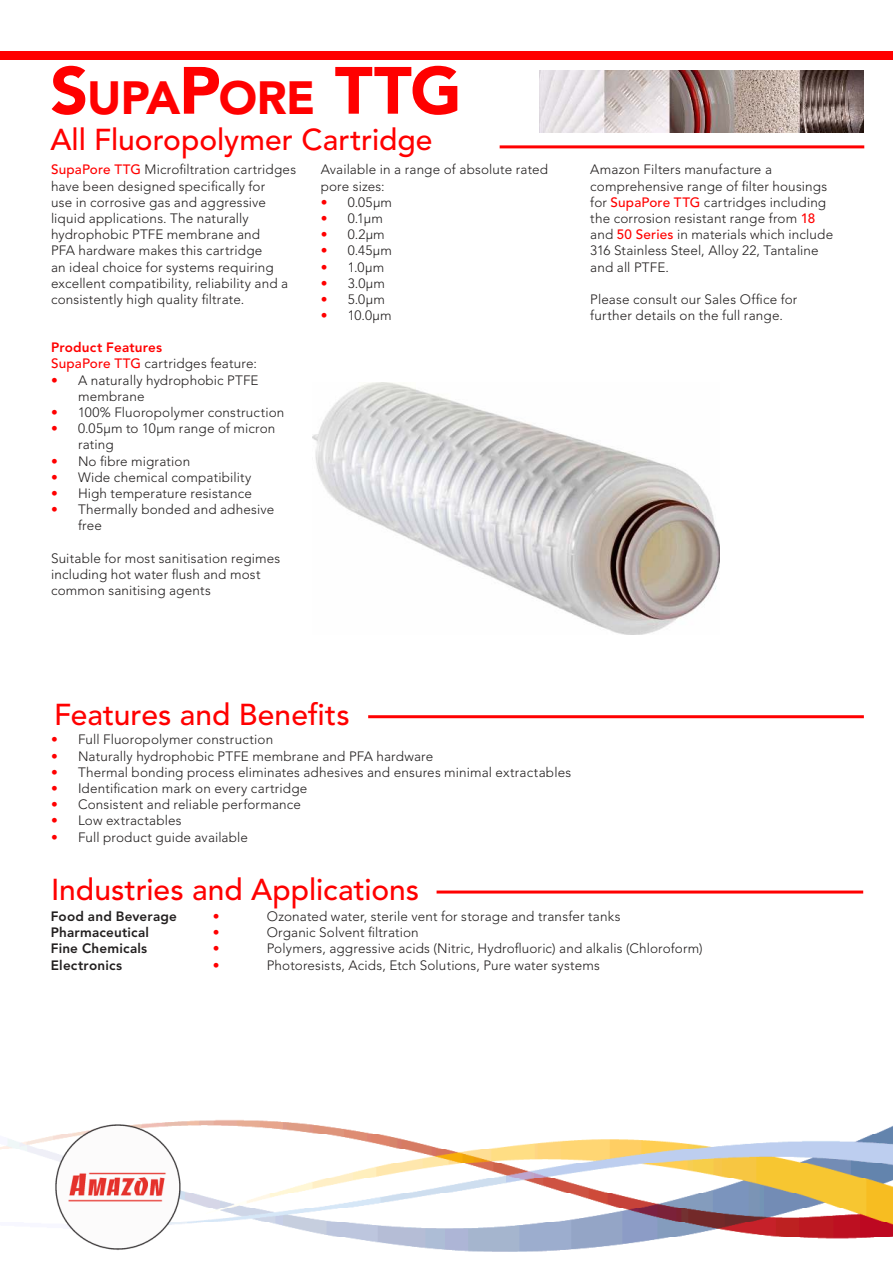
<style>
.page{position:relative;width:893px;height:1263px;background:#fff}
.page>*{position:absolute;margin:0;border:0;box-sizing:border-box;transform-origin:0 0}
.t1{font:900 46.2px "Avenir LT Std";letter-spacing:-.015em;color:#f00}
.t2{font:500 30px "Avenir LT Std";color:#f00}
.t3{font:300 13.5px/16.2px "Avenir LT Std";letter-spacing:.01em;color:#221f1f}
.t4{font:800 13.5px "Avenir LT Std";letter-spacing:.015em;color:#221f1f}
.t5{font:300 13.5px "Avenir LT Std";color:#f00}
.s1{font-size:66px}
.s2{font-weight:500;color:#f00}
.s3{font-weight:800;color:#f00}
.s4{color:#f00}
</style>
<div class="page">
<div style="left:0;top:51px;width:893px;height:9px;background:#f00"></div>
<img style="left:540px;top:70px;width:324px;height:62px">
<hr style="left:500px;top:145px;width:364px;height:3px;background:#f00">
<img style="left:0;top:1120px;width:893px;height:132px">
<img style="left:54px;top:1123px;width:127px;height:127px">
<hr style="left:437px;top:890px;width:426px;height:3px;background:#f00">
<hr style="left:368px;top:715px;width:496px;height:3px;background:#f00">
<img style="left:313px;top:383px;width:407px;height:252px">
<h1 class="t1" style="left:50px;top:71px;width:413px"><span class="s1">S</span>UPA<span class="s1">P</span>ORE <span class="s1">TTG</span></h1>
<h2 class="t2" style="left:50px;top:127px;width:384px">All Fluoropolymer Cartridge</h2>
<p class="t3" style="left:51px;top:163px;width:247px"><span class="s2">SupaPore TTG</span> Microfiltration cartridges have been designed specifically for<br>use in corrosive gas and aggressive liquid applications. The naturally hydrophobic PTFE membrane and<br>PFA hardware makes this cartridge<br>an ideal choice for systems requiring excellent compatibility, reliability and a consistently high quality filtrate.</p>
<p class="t3" style="left:51px;top:340px;width:207px"><span class="s3">Product Features<br></span><span class="s2">SupaPore TTG</span> cartridges feature:</p>
<p class="t3" style="left:78px;top:373px;width:182px;text-indent:-27px"><span class="s4">•</span> A naturally hydrophobic PTFE membrane</p>
<p class="t3" style="left:51px;top:405px;width:235px"><span class="s4">•</span> 100% Fluoropolymer construction</p>
<p class="t3" style="left:78px;top:421px;width:199px;text-indent:-27px"><span class="s4">•</span> 0.05µm to 10µm range of micron rating</p>
<p class="t3" style="left:51px;top:454px;width:141px"><span class="s4">•</span> No fibre migration</p>
<p class="t3" style="left:51px;top:470px;width:202px"><span class="s4">•</span> Wide chemical compatibility</p>
<p class="t3" style="left:51px;top:486px;width:202px"><span class="s4">•</span> High temperature resistance</p>
<p class="t3" style="left:78px;top:502px;width:198px;text-indent:-27px"><span class="s4">•</span> Thermally bonded and adhesive free</p>
<p class="t3" style="left:51px;top:551px;width:231px">Suitable for most sanitisation regimes including hot water flush and most common sanitising agents</p>
<p class="t3" style="left:321px;top:163px;width:229px">Available in a range of absolute rated pore sizes:</p>
<p class="t3" style="left:321px;top:195px;width:73px"><span class="s4">•</span> 0.05µm</p>
<p class="t3" style="left:321px;top:211px;width:64px"><span class="s4">•</span> 0.1µm</p>
<p class="t3" style="left:321px;top:228px;width:66px"><span class="s4">•</span> 0.2µm</p>
<p class="t3" style="left:321px;top:244px;width:73px"><span class="s4">•</span> 0.45µm</p>
<p class="t3" style="left:321px;top:260px;width:65px"><span class="s4">•</span> 1.0µm</p>
<p class="t3" style="left:321px;top:276px;width:66px"><span class="s4">•</span> 3.0µm</p>
<p class="t3" style="left:321px;top:292px;width:66px"><span class="s4">•</span> 5.0µm</p>
<p class="t3" style="left:321px;top:309px;width:73px"><span class="s4">•</span> 10.0µm</p>
<p class="t3" style="left:590px;top:163px;width:244px">Amazon Filters manufacture a comprehensive range of filter housings for <span class="s2">SupaPore TTG</span> cartridges including the corrosion resistant range from <span class="s2">18 </span>and <span class="s2">50 Series</span> in materials which include 316 Stainless Steel, Alloy 22, Tantaline and all PTFE.</p>
<p class="t3" style="left:590px;top:292px;width:209px">Please consult our Sales Office for further details on the full range.</p>
<h2 class="t2" style="left:54px;top:701px;width:297px">Features and Benefits</h2>
<p class="t3" style="left:51px;top:733px;width:224px"><span class="s4">•</span> Full Fluoropolymer construction</p>
<p class="t3" style="left:51px;top:749px;width:384px"><span class="s4">•</span> Naturally hydrophobic PTFE membrane and PFA hardware</p>
<p class="t3" style="left:51px;top:765px;width:522px"><span class="s4">•</span> Thermal bonding process eliminates adhesives and ensures minimal extractables</p>
<p class="t3" style="left:51px;top:781px;width:258px"><span class="s4">•</span> Identification mark on every cartridge</p>
<p class="t3" style="left:51px;top:797px;width:251px"><span class="s4">•</span> Consistent and reliable performance</p>
<p class="t3" style="left:51px;top:814px;width:132px"><span class="s4">•</span> Low extractables</p>
<p class="t3" style="left:51px;top:830px;width:199px"><span class="s4">•</span> Full product guide available</p>
<h2 class="t2" style="left:51px;top:877px;width:370px">Industries and Applications</h2>
<p class="t4" style="left:51px;top:910px;width:128px">Food and Beverage</p>
<p class="t5" style="left:213px;top:910px;width:8px">•</p>
<p class="t3" style="left:267px;top:909px;width:355px">Ozonated water, sterile vent for storage and transfer tanks</p>
<p class="t4" style="left:51px;top:927px;width:100px">Pharmaceutical</p>
<p class="t5" style="left:213px;top:927px;width:8px">•</p>
<p class="t3" style="left:267px;top:925px;width:153px">Organic Solvent filtration</p>
<p class="t4" style="left:51px;top:943px;width:98px">Fine Chemicals</p>
<p class="t5" style="left:213px;top:943px;width:8px">•</p>
<p class="t3" style="left:267px;top:942px;width:437px">Polymers, aggressive acids (Nitric, Hydrofluoric) and alkalis (Chloroform)</p>
<p class="t4" style="left:51px;top:959px;width:73px">Electronics</p>
<p class="t5" style="left:213px;top:959px;width:8px">•</p>
<p class="t3" style="left:267px;top:958px;width:334px">Photoresists, Acids, Etch Solutions, Pure water systems</p>
</div>
